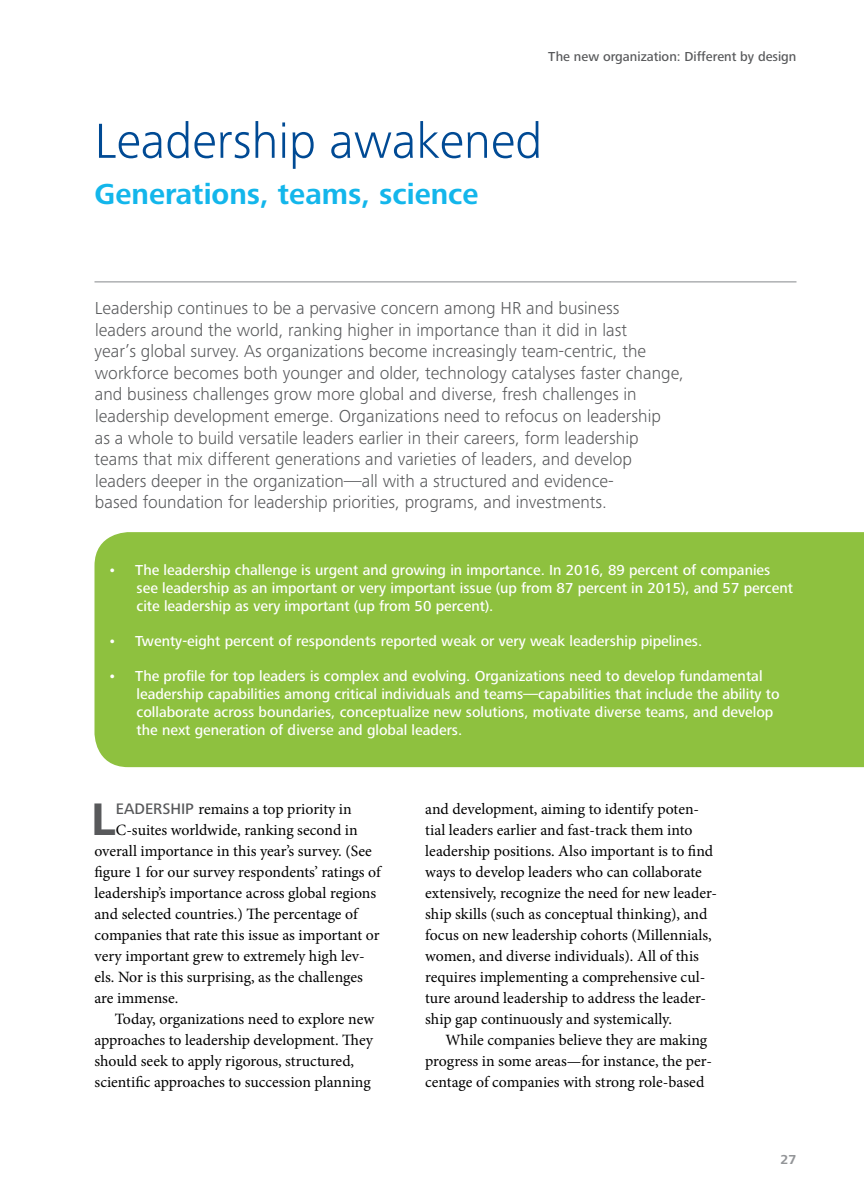
<style>
.page{position:relative;width:864px;height:1188px;background:#fff}
.page>*{position:absolute;margin:0;border:0;box-sizing:border-box;transform-origin:0 0}
.t1{font:300 51px "Frutiger Next Pro";color:#004a94}
.t2{font:700 47.25px "Frutiger Next Pro";color:#58595b}
.t3{font:700 30px "Frutiger Next Pro";color:#13b6eb}
.t4{font:300 18px/21.6px "Frutiger Next Pro";color:#58595b}
.t5{font:15.75px/21px "Minion Pro";color:#000}
.t6{font:500 15px/18px "Frutiger Next Pro";color:#fff}
.t7{font:500 13.5px "Frutiger Next Pro";color:#58595b}
.t8{font:700 13.5px "Frutiger Next Pro";color:#939598}
.s1{font-family:"Frutiger Next Pro";font-weight:500;color:#58595b}
</style>
<div class="page">
<div style="left:94px;top:532px;width:770px;height:235px;background:#8ec13f"></div>
<hr style="left:94px;top:281px;width:702px;height:1px;background:#939598">
<p class="t7" style="left:548px;top:49px;width:250px">The new organization: Different by design</p>
<h1 class="t1" style="left:94px;top:112px;width:449px">Leadership awakened</h1>
<h3 class="t3" style="left:94px;top:177px;width:386px">Generations, teams, science</h3>
<p class="t4" style="left:94px;top:297px;width:591px">Leadership continues to be a pervasive concern among HR and business<br>leaders around the world, ranking higher in importance than it did in last<br>year’s global survey. As organizations become increasingly team-centric, the workforce becomes both younger and older, technology catalyses faster change, and business challenges grow more global and diverse, fresh challenges in leadership development emerge. Organizations need to refocus on leadership<br>as a whole to build versatile leaders earlier in their careers, form leadership teams that mix different generations and varieties of leaders, and develop leaders deeper in the organization—all with a structured and evidence-<br>based foundation for leadership priorities, programs, and investments.</p>
<p class="t6" style="left:136px;top:561px;width:658px;text-indent:-28px">• The leadership challenge is urgent and growing in importance. In 2016, 89 percent of companies see leadership as an important or very important issue (up from 87 percent in 2015), and 57 percent cite leadership as very important (up from 50 percent).</p>
<p class="t6" style="left:108px;top:632px;width:596px">• Twenty-eight percent of respondents reported weak or very weak leadership pipelines.</p>
<p class="t6" style="left:136px;top:667px;width:645px;text-indent:-28px">• The profile for top leaders is complex and evolving. Organizations need to develop fundamental leadership capabilities among critical individuals and teams—capabilities that include the ability to collaborate across boundaries, conceptualize new solutions, motivate diverse teams, and develop the next generation of diverse and global leaders.</p>
<h2 class="t2" style="left:91px;top:792px;width:26px">L</h2>
<p class="t5" style="left:116px;top:799px;width:237px"><span class="s1">EADERSHIP</span> remains a top priority in</p>
<p class="t5" style="left:116px;top:820px;width:243px">C-suites worldwide, ranking second in</p>
<p class="t5" style="left:95px;top:841px;width:279px">overall importance in this year’s survey. (See</p>
<p class="t5" style="left:95px;top:862px;width:288px">figure 1 for our survey respondents’ ratings of</p>
<p class="t5" style="left:95px;top:883px;width:283px">leadership’s importance across global regions</p>
<p class="t5" style="left:95px;top:904px;width:265px">and selected countries.) The percentage of</p>
<p class="t5" style="left:95px;top:925px;width:287px">companies that rate this issue as important or</p>
<p class="t5" style="left:95px;top:946px;width:272px">very important grew to extremely high lev-</p>
<p class="t5" style="left:95px;top:967px;width:270px">els. Nor is this surprising, as the challenges</p>
<p class="t5" style="left:95px;top:988px;width:85px">are immense.</p>
<p class="t5" style="left:115px;top:1009px;width:261px">Today, organizations need to explore new</p>
<p class="t5" style="left:95px;top:1030px;width:280px">approaches to leadership development. They</p>
<p class="t5" style="left:95px;top:1051px;width:261px">should seek to apply rigorous, structured,</p>
<p class="t5" style="left:95px;top:1072px;width:278px">scientific approaches to succession planning</p>
<p class="t5" style="left:425px;top:799px;width:293px">and development, aiming to identify poten&shy;tial leaders earlier and fast-track them into leadership positions. Also important is to find ways to develop leaders who can collaborate extensively, recognize the need for new leader&shy;ship skills (such as conceptual thinking), and focus on new leadership cohorts (Millennials, women, and diverse individuals). All of this requires implementing a comprehensive cul&shy;ture around leadership to address the leader&shy;ship gap continuously and systemically.</p>
<p class="t5" style="left:425px;top:1029px;width:288px;text-indent:20px">While companies believe they are making progress in some areas—for instance, the per&shy;centage of companies with strong role-based</p>
<p class="t8" style="left:781px;top:1152px;width:17px">27</p>
</div>
